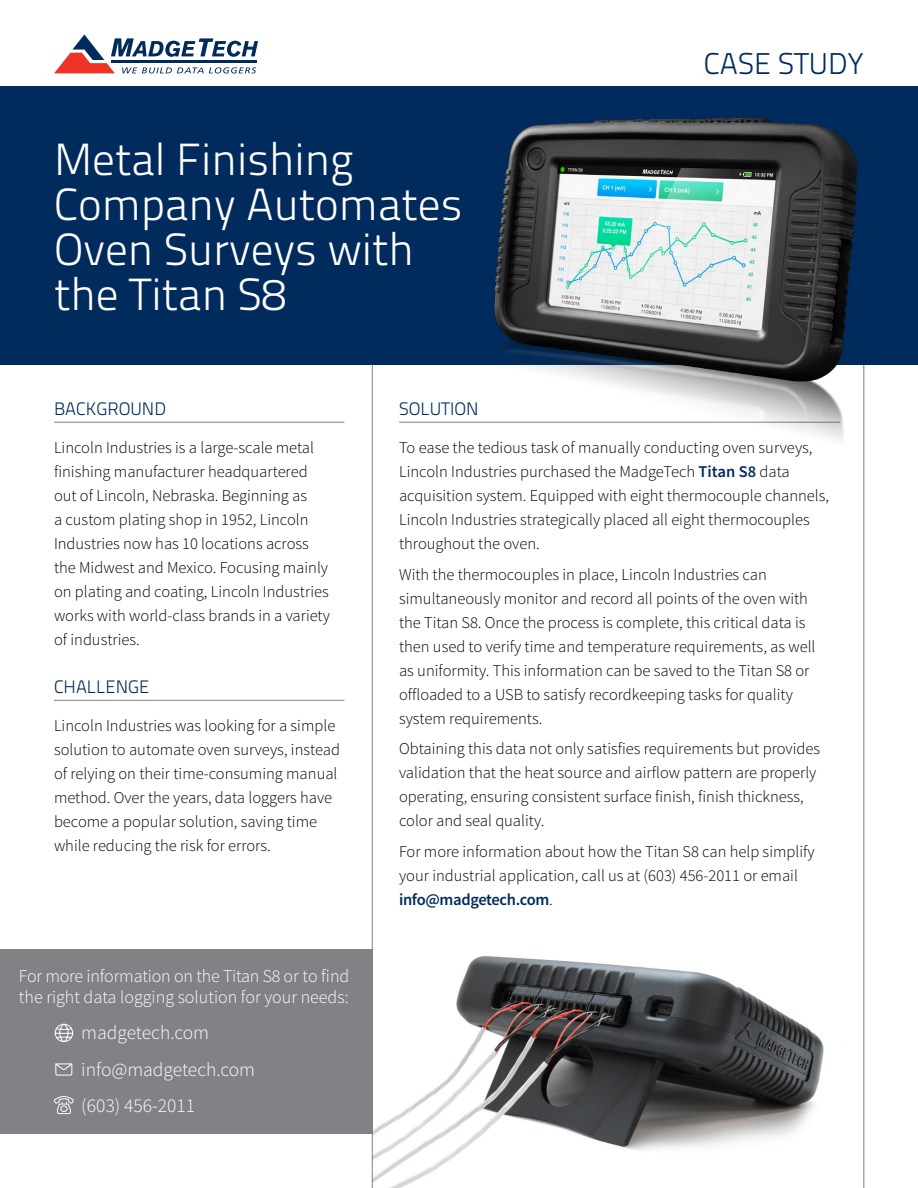
<style>
.page{position:relative;width:918px;height:1188px;background:#fff}
.page>*{position:absolute;margin:0;border:0;box-sizing:border-box;transform-origin:0 0}
.t1{font:300 45px/45px "Titillium Text 22 L";color:#fff}
.t2{font:300 30px "Titillium Text 22 L";color:#002b5c}
.t3{font:300 19.5px/36.9px "Source Sans Pro";color:#fff}
.t4{font:300 18px/21.6px "Source Sans Pro";color:#fff}
.t5{font:300 18px "Titillium Text 22 L";color:#002b5c}
.t6{font:300 16.5px/24px "Source Sans Pro";color:#000}
.s1{font-weight:600;color:#002b5c}
</style>
<div class="page">
<svg style="left:372px;top:365px;width:492px;height:823px"></svg>
<div style="left:0;top:86px;width:918px;height:279px;background:#002b5c"></div>
<svg style="left:54px;top:34px;width:204px;height:40px"></svg>
<hr style="left:111px;top:60px;width:146px;height:3px;background:#002b5c">
<hr style="left:399px;top:422px;width:441px;height:1px;background:#808285">
<hr style="left:54px;top:422px;width:290px;height:1px;background:#808285">
<hr style="left:54px;top:700px;width:290px;height:1px;background:#808285">
<div style="left:0;top:950px;width:372px;height:184px;background:#808285"></div>
<svg style="left:54px;top:1096px;width:20px;height:19px"></svg>
<svg style="left:55px;top:1063px;width:18px;height:13px"></svg>
<svg style="left:54px;top:1024px;width:19px;height:18px"></svg>
<img style="left:427px;top:117px;width:438px;height:341px">
<h1 class="t1" style="left:54px;top:135px;width:410px">Metal Finishing<br>Company Automates<br>Oven Surveys with the Titan S8</h1>
<h2 class="t2" style="left:704px;top:41px;width:162px">CASE STUDY</h2>
<p class="t5" style="left:54px;top:396px;width:114px">BACKGROUND</p>
<p class="t6" style="left:54px;top:435px;width:277px">Lincoln Industries is a large-scale metal finishing manufacturer headquartered out of Lincoln, Nebraska. Beginning as<br>a custom plating shop in 1952, Lincoln Industries now has 10 locations across the Midwest and Mexico. Focusing mainly on plating and coating, Lincoln Industries works with world-class brands in a variety of industries.</p>
<p class="t5" style="left:54px;top:674px;width:97px">CHALLENGE</p>
<p class="t6" style="left:54px;top:713px;width:288px">Lincoln Industries was looking for a simple solution to automate oven surveys, instead of relying on their time-consuming manual method. Over the years, data loggers have become a popular solution, saving time while reducing the risk for errors.</p>
<p class="t4" style="left:19px;top:965px;width:332px">For more information on the Titan S8 or to find the right data logging solution for your needs:</p>
<p class="t3" style="left:81px;top:1014px;width:175px">madgetech.com info@madgetech.com (603) 456-2011</p>
<p class="t5" style="left:399px;top:396px;width:81px">SOLUTION</p>
<p class="t6" style="left:399px;top:435px;width:432px">To ease the tedious task of manually conducting oven surveys, Lincoln Industries purchased the MadgeTech <span class="s1">Titan S8</span> data acquisition system. Equipped with eight thermocouple channels, Lincoln Industries strategically placed all eight thermocouples throughout the oven.</p>
<p class="t6" style="left:399px;top:562px;width:418px">With the thermocouples in place, Lincoln Industries can simultaneously monitor and record all points of the oven with the Titan S8. Once the process is complete, this critical data is then used to verify time and temperature requirements, as well as uniformity. This information can be saved to the Titan S8 or offloaded to a USB to satisfy recordkeeping tasks for quality system requirements.</p>
<p class="t6" style="left:399px;top:737px;width:423px">Obtaining this data not only satisfies requirements but provides validation that the heat source and airflow pattern are properly operating, ensuring consistent surface finish, finish thickness, color and seal quality.</p>
<p class="t6" style="left:399px;top:840px;width:417px">For more information about how the Titan S8 can help simplify your industrial application, call us at (603) 456-2011 or email <span class="s1">info@madgetech.com</span>.</p>
</div>
